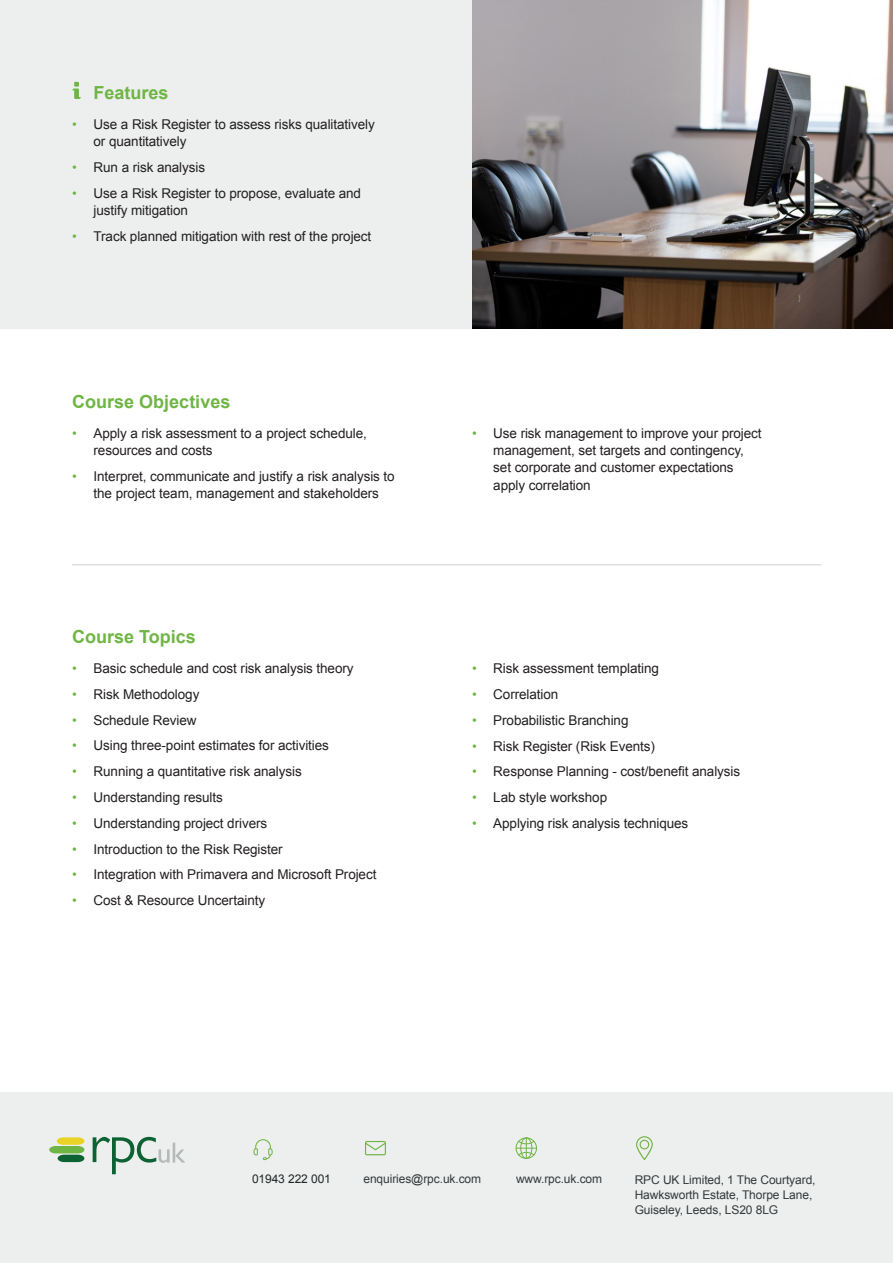
<style>
.page{position:relative;width:893px;height:1263px;background:#fff}
.page>*{position:absolute;margin:0;border:0;box-sizing:border-box;transform-origin:0 0}
.t1{font:700 18px "Arial";color:#6fb544}
.t2{font:13.5px/17.2px "Arial";letter-spacing:-.005em;color:#231f20}
.t3{font:12px/15px "Arial";letter-spacing:-.01em;color:#35393c}
.t4{font:12px "Arial";letter-spacing:-.01em;color:#222627}
.s1{color:#6fb544}
</style>
<div class="page">
<div style="left:0;top:0;width:472px;height:329px;background:#edefee"></div>
<img style="left:472px;top:0;width:421px;height:329px">
<svg style="left:72px;top:82px;width:9px;height:17px"></svg>
<hr style="left:72px;top:564px;width:749px;height:1px;background:#d8d8d7">
<div style="left:0;top:1092px;width:893px;height:171px;background:#edefee"></div>
<svg style="left:49px;top:1137px;width:35px;height:25px"></svg>
<svg style="left:93px;top:1137px;width:92px;height:37px"></svg>
<svg style="left:636px;top:1136px;width:17px;height:24px"></svg>
<svg style="left:253px;top:1139px;width:20px;height:21px"></svg>
<svg style="left:365px;top:1141px;width:21px;height:14px"></svg>
<div style="left:516px;top:1137px;width:21px;height:22px;border:1px solid #6fb544;border-radius:50%"></div>
<div style="left:520px;top:1137px;width:12px;height:22px;border:1px solid #6fb544;border-radius:50%"></div>
<svg style="left:516px;top:1138px;width:20px;height:20px"></svg>
<h1 class="t1" style="left:94px;top:81px;width:77px">Features</h1>
<p class="t2" style="left:94px;top:116px;width:283px;text-indent:-21px"><span class="s1">•</span> Use a Risk Register to assess risks qualitatively or quantitatively</p>
<p class="t2" style="left:72px;top:159px;width:134px"><span class="s1">•</span> Run a risk analysis</p>
<p class="t2" style="left:94px;top:185px;width:269px;text-indent:-21px"><span class="s1">•</span> Use a Risk Register to propose, evaluate and justify mitigation</p>
<p class="t2" style="left:72px;top:228px;width:301px"><span class="s1">•</span> Track planned mitigation with rest of the project</p>
<h1 class="t1" style="left:72px;top:390px;width:160px">Course Objectives</h1>
<p class="t2" style="left:94px;top:425px;width:275px;text-indent:-21px"><span class="s1">•</span> Apply a risk assessment to a project schedule, resources and costs</p>
<p class="t2" style="left:72px;top:468px;width:324px;text-align:center"><span class="s1">•</span> Interpret, communicate and justify a risk analysis to the project team, management and stakeholders</p>
<h1 class="t1" style="left:72px;top:625px;width:125px">Course Topics</h1>
<p class="t2" style="left:72px;top:660px;width:283px"><span class="s1">•</span> Basic schedule and cost risk analysis theory</p>
<p class="t2" style="left:72px;top:686px;width:129px"><span class="s1">•</span> Risk Methodology</p>
<p class="t2" style="left:72px;top:711px;width:126px"><span class="s1">•</span> Schedule Review</p>
<p class="t2" style="left:72px;top:737px;width:258px"><span class="s1">•</span> Using three-point estimates for activities</p>
<p class="t2" style="left:72px;top:763px;width:231px"><span class="s1">•</span> Running a quantitative risk analysis</p>
<p class="t2" style="left:72px;top:789px;width:152px"><span class="s1">•</span> Understanding results</p>
<p class="t2" style="left:72px;top:814px;width:196px"><span class="s1">•</span> Understanding project drivers</p>
<p class="t2" style="left:72px;top:840px;width:212px"><span class="s1">•</span> Introduction to the Risk Register</p>
<p class="t2" style="left:72px;top:866px;width:306px"><span class="s1">•</span> Integration with Primavera and Microsoft Project</p>
<p class="t2" style="left:72px;top:892px;width:194px"><span class="s1">•</span> Cost &amp; Resource Uncertainty</p>
<p class="t2" style="left:493px;top:425px;width:270px;text-indent:-21px"><span class="s1">•</span> Use risk management to improve your project management, set targets and contingency, set corporate and customer expectations apply correlation</p>
<p class="t2" style="left:472px;top:660px;width:188px"><span class="s1">•</span> Risk assessment templating</p>
<p class="t2" style="left:472px;top:686px;width:88px"><span class="s1">•</span> Correlation</p>
<p class="t2" style="left:472px;top:711px;width:158px"><span class="s1">•</span> Probabilistic Branching</p>
<p class="t2" style="left:472px;top:737px;width:185px"><span class="s1">•</span> Risk Register (Risk Events)</p>
<p class="t2" style="left:472px;top:763px;width:270px"><span class="s1">•</span> Response Planning - cost/benefit analysis</p>
<p class="t2" style="left:472px;top:789px;width:137px"><span class="s1">•</span> Lab style workshop</p>
<p class="t2" style="left:472px;top:814px;width:218px"><span class="s1">•</span> Applying risk analysis techniques</p>
<p class="t4" style="left:252px;top:1171px;width:80px">01943 222 001</p>
<p class="t3" style="left:363px;top:1171px;width:119px">enquiries@rpc.uk.com</p>
<p class="t3" style="left:516px;top:1171px;width:88px">www.rpc.uk.com</p>
<p class="t3" style="left:635px;top:1172px;width:182px">RPC UK Limited, 1 The Courtyard,<br>Hawksworth Estate, Thorpe Lane,<br>Guiseley, Leeds, LS20 8LG</p>
</div>
